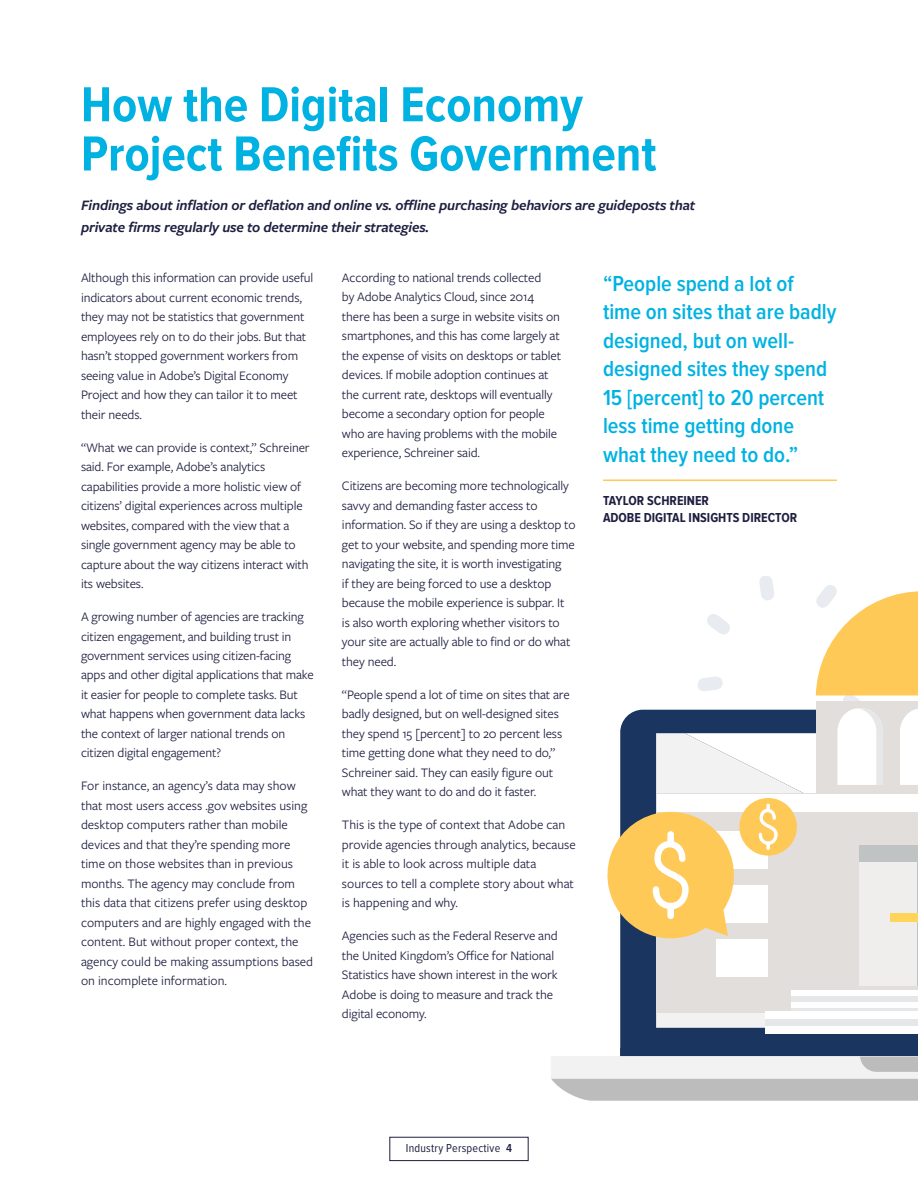
<style>
.page{position:relative;width:918px;height:1188px;background:#fff}
.page>*{position:absolute;margin:0;border:0;box-sizing:border-box;transform-origin:0 0}
.t1{font:700 51px/49.2px "Proxima Nova Cond";color:#00b2e2}
.t2{font:600 22.5px/28.5px "Proxima Nova Cond";color:#00b2e2}
.t3{font:italic 600 15px/22.5px "Freight Sans Pro";letter-spacing:-.01em;color:#1e1f40}
.t4{font:13.5px/19.5px "Freight Sans Pro";letter-spacing:-.01em;color:#1e1f40}
.t5{font:700 13.5px/16.5px "Proxima Nova Cond";color:#1e1f40}
.t6{font:12px "Proxima Nova Cond";letter-spacing:.02em;color:#1e1f40}
.s1{font-weight:600}
</style>
<div class="page">
<div style="left:390px;top:1137px;width:138px;height:24px;border:1px solid #1e1f40"></div>
<svg style="left:759px;top:576px;width:15px;height:24px"></svg>
<svg style="left:707px;top:614px;width:23px;height:20px"></svg>
<svg style="left:698px;top:676px;width:25px;height:15px"></svg>
<svg style="left:724px;top:709px;width:45px;height:1px"></svg>
<hr style="left:603px;top:480px;width:234px;height:1px;background:#ffc958">
<div style="left:620px;top:710px;width:298px;height:338px;background:#1a355f"></div>
<svg style="left:551px;top:1048px;width:367px;height:53px"></svg>
<svg style="left:656px;top:733px;width:109px;height:295px;fill:#f3f2f2"></svg>
<svg style="left:685px;top:733px;width:233px;height:61px;fill:#f3f2f2"></svg>
<div style="left:657px;top:794px;width:261px;height:219px;background:#e2dedc"></div>
<div style="left:657px;top:794px;width:261px;height:17px;background:#fff"></div>
<div style="left:716px;top:831px;width:52px;height:38px;background:#fff"></div>
<div style="left:716px;top:885px;width:52px;height:38px;background:#fff"></div>
<div style="left:716px;top:939px;width:52px;height:38px;background:#fff"></div>
<div style="left:791px;top:990px;width:127px;height:7px;background:#fff"></div>
<div style="left:791px;top:996px;width:127px;height:7px;background:#e6e7e8"></div>
<div style="left:791px;top:1002px;width:127px;height:7px;background:#fff"></div>
<svg style="left:791px;top:1008px;width:127px;height:4px"></svg>
<div style="left:765px;top:1012px;width:153px;height:8px;background:#fff"></div>
<div style="left:765px;top:1019px;width:153px;height:8px;background:#e6e7e8"></div>
<div style="left:765px;top:1026px;width:153px;height:8px;background:#fff"></div>
<div style="left:860px;top:845px;width:58px;height:141px;background:#efeeed"></div>
<div style="left:860px;top:845px;width:58px;height:17px;background:#c0c3c4"></div>
<hr style="left:917px;top:861px;width:1px;height:125px;background:#c0c3c4">
<div style="left:890px;top:913px;width:28px;height:9px;background:#ffd45b"></div>
<div style="left:816px;top:701px;width:102px;height:92px;background:#e2dedc"></div>
<svg style="left:790px;top:585px;width:128px;height:200px"></svg>
<svg style="left:607px;top:806px;width:128px;height:139px"></svg>
<div style="left:739px;top:798px;width:58px;height:58px;background:#ffc958;border-radius:50%"></div>
<svg style="left:759px;top:804px;width:19px;height:46px"></svg>
<h1 class="t1" style="left:81px;top:81px;width:577px">How the Digital Economy<br>Project Benefits Government</h1>
<p class="t3" style="left:81px;top:193px;width:616px">Findings about inflation or deflation and online vs. offline purchasing behaviors are guideposts that private firms regularly use to determine their strategies.</p>
<p class="t4" style="left:81px;top:267px;width:234px">Although this information can provide useful indicators about current economic trends, they may not be statistics that government employees rely on to do their jobs. But that hasn’t stopped government workers from seeing value in Adobe’s Digital Economy Project and how they can tailor it to meet their needs.</p>
<p class="t4" style="left:81px;top:437px;width:230px">“What we can provide is context,” Schreiner said. For example, Adobe’s analytics capabilities provide a more holistic view of citizens’ digital experiences across multiple websites, compared with the view that a single government agency may be able to capture about the way citizens interact with its websites.</p>
<p class="t4" style="left:81px;top:606px;width:234px">A growing number of agencies are tracking citizen engagement, and building trust in government services using citizen-facing apps and other digital applications that make it easier for people to complete tasks. But what happens when government data lacks the context of larger national trends on citizen digital engagement?</p>
<p class="t4" style="left:81px;top:776px;width:234px">For instance, an agency’s data may show that most users access .gov websites using desktop computers rather than mobile devices and that they’re spending more time on those websites than in previous months. The agency may conclude from this data that citizens prefer using desktop computers and are highly engaged with the content. But without proper context, the agency could be making assumptions based on incomplete information.</p>
<p class="t4" style="left:342px;top:267px;width:221px">According to national trends collected<br>by Adobe Analytics Cloud, since 2014 there has been a surge in website visits on smartphones, and this has come largely at the expense of visits on desktops or tablet devices. If mobile adoption continues at the current rate, desktops will eventually become a secondary option for people who are having problems with the mobile experience, Schreiner said.</p>
<p class="t4" style="left:342px;top:476px;width:235px">Citizens are becoming more technologically savvy and demanding faster access to information. So if they are using a desktop to get to your website, and spending more time navigating the site, it is worth investigating<br>if they are being forced to use a desktop because the mobile experience is subpar. It is also worth exploring whether visitors to your site are actually able to find or do what they need.</p>
<p class="t4" style="left:342px;top:684px;width:229px">“People spend a lot of time on sites that are badly designed, but on well-designed sites they spend 15 [percent] to 20 percent less time getting done what they need to do,” Schreiner said. They can easily figure out what they want to do and do it faster.</p>
<p class="t4" style="left:342px;top:815px;width:235px">This is the type of context that Adobe can provide agencies through analytics, because it is able to look across multiple data sources to tell a complete story about what is happening and why.</p>
<p class="t4" style="left:342px;top:926px;width:217px">Agencies such as the Federal Reserve and the United Kingdom’s Office for National Statistics have shown interest in the work Adobe is doing to measure and track the digital economy.</p>
<h2 class="t2" style="left:603px;top:270px;width:235px">“People spend a lot of time on sites that are badly designed, but on well&shy;designed sites they spend<br>15 [percent] to 20 percent less time getting done what they need to do.”</h2>
<p class="t5" style="left:603px;top:493px;width:196px">TAYLOR SCHREINER<br>ADOBE DIGITAL INSIGHTS DIRECTOR</p>
<p class="t6" style="left:406px;top:1141px;width:108px">Industry Perspective <span class="s1">4</span></p>
</div>
